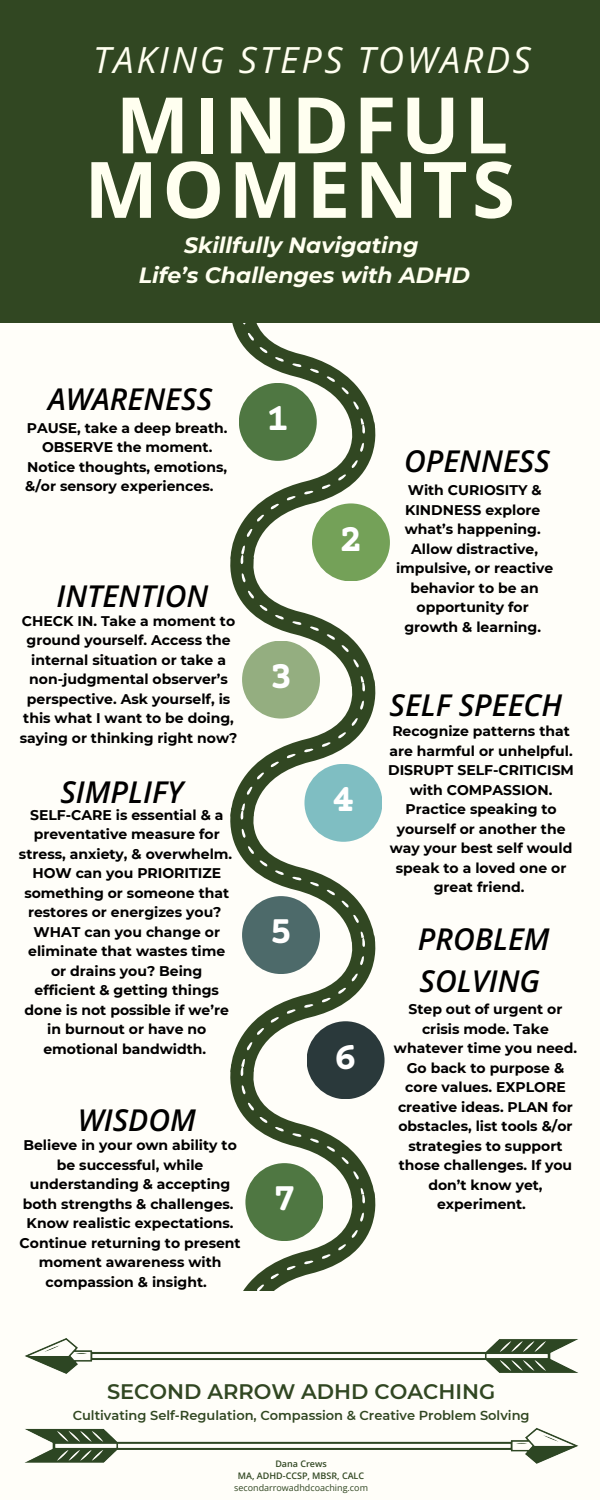
<style>
.page{position:relative;width:600px;height:1500px;background:#fffef9}
.page>*{position:absolute;margin:0;border:0;box-sizing:border-box;transform-origin:0 0}
.t1{font:700 78px/64.5px "Open Sans";letter-spacing:.055em;color:#fffff0;text-align:center}
.t2{font:700 40px "Courier Prime";color:#fff}
.t3{font:italic 36px "Open Sans";letter-spacing:.075em;color:#fffff0}
.t4{font:italic 600 30px/42px "Open Sans";color:#000}
.t5{font:italic 700 22px/30.8px "Montserrat";color:#fffff0;text-align:center}
.t6{font:600 21px "Montserrat";color:#314722}
.t7{font:700 14px/19.5px "Montserrat";color:#000;text-align:center}
.t8{font:600 13px "Montserrat";color:#314722}
.t9{font:600 9px/12px "Open Sans";color:#314722;text-align:center}
.t10{font:9px "Open Sans";color:#314722}
</style>
<div class="page">
<svg style="left:230px;top:323px;width:148px;height:968px"></svg>
<div style="left:239px;top:383px;width:78px;height:78px;background:#4f7742;border-radius:50%"></div>
<div style="left:312px;top:503px;width:78px;height:78px;background:#74a158;border-radius:50%"></div>
<div style="left:242px;top:641px;width:78px;height:78px;background:#94ae80;border-radius:50%"></div>
<div style="left:304px;top:764px;width:78px;height:78px;background:#7fbec2;border-radius:50%"></div>
<div style="left:242px;top:896px;width:78px;height:78px;background:#4d6a6a;border-radius:50%"></div>
<div style="left:307px;top:1021px;width:78px;height:78px;background:#2a393b;border-radius:50%"></div>
<div style="left:245px;top:1163px;width:78px;height:78px;background:#4f7742;border-radius:50%"></div>
<div style="left:0;top:0;width:600px;height:323px;background:#314722"></div>
<img style="left:25px;top:1338px;width:554px;height:126px">
<p class="t3" style="left:93px;top:34px;width:439px">TAKING STEPS TOWARDS</p>
<p class="t1" style="left:84px;top:91px;width:432px">MINDFUL<br>MOMENTS</p>
<h3 class="t5" style="left:139px;top:229px;width:332px">Skillfully Navigating<br>Life’s Challenges with ADHD</h3>
<p class="t4" style="left:48px;top:378px;width:166px">AWARENESS</p>
<p class="t7" style="left:27px;top:418px;width:202px">PAUSE, take a deep breath.</p>
<p class="t7" style="left:42px;top:438px;width:172px">OBSERVE the moment.</p>
<p class="t7" style="left:27px;top:457px;width:201px">Notice thoughts, emotions,</p>
<p class="t7" style="left:25px;top:477px;width:190px">&amp;/or sensory experiences.</p>
<h2 class="t2" style="left:266px;top:399px;width:25px">1</h2>
<p class="t4" style="left:56px;top:574px;width:153px">INTENTION</p>
<h3 class="t7" style="left:20px;top:611px;width:219px">CHECK IN. Take a moment to ground yourself. Access the internal situation or take a non-judgmental observer’s perspective. Ask yourself, is this what I want to be doing, saying or thinking right now?</h3>
<p class="t4" style="left:60px;top:770px;width:124px">SIMPLIFY</p>
<p class="t7" style="left:19px;top:805px;width:215px">SELF-CARE is essential &amp; a preventative measure for stress, anxiety, &amp; overwhelm.</p>
<p class="t7" style="left:24px;top:863px;width:206px">HOW can you PRIORITIZE something or someone that restores or energizes you?</p>
<h3 class="t7" style="left:25px;top:922px;width:206px">WHAT can you change or eliminate that wastes time or drains you? Being efficient &amp; getting things done is not possible if we’re in burnout or have no emotional bandwidth.</h3>
<h3 class="t4" style="left:78px;top:1098px;width:120px">WISDOM</h3>
<p class="t7" style="left:23px;top:1136px;width:216px">Believe in your own ability to be successful, while understanding &amp; accepting both strengths &amp; challenges.</p>
<p class="t7" style="left:20px;top:1214px;width:223px">Know realistic expectations.<br>Continue returning to present moment awareness with compassion &amp; insight.</p>
<h4 class="t2" style="left:269px;top:657px;width:25px">3</h4>
<h3 class="t2" style="left:269px;top:912px;width:25px">5</h3>
<p class="t2" style="left:272px;top:1179px;width:25px">7</p>
<h1 class="t2" style="left:339px;top:519px;width:25px">2</h1>
<p class="t2" style="left:331px;top:780px;width:25px">4</p>
<p class="t2" style="left:334px;top:1037px;width:25px">6</p>
<h3 class="t4" style="left:404px;top:439px;width:147px">OPENNESS</h3>
<p class="t7" style="left:405px;top:480px;width:138px;text-align:left">With CURIOSITY &amp;<br>KINDNESS explore</p>
<p class="t7" style="left:405px;top:519px;width:138px">what’s happening.</p>
<p class="t7" style="left:396px;top:539px;width:159px">Allow distractive, impulsive, or reactive behavior to be an opportunity for</p>
<p class="t7" style="left:404px;top:617px;width:138px">growth &amp; learning.</p>
<p class="t4" style="left:390px;top:683px;width:174px">SELF SPEECH</p>
<p class="t7" style="left:388px;top:721px;width:187px">Recognize patterns that are harmful or unhelpful.<br>DISRUPT SELF-CRITICISM with COMPASSION.<br>Practice speaking to yourself or another the way your best self would speak to a loved one or great friend.</p>
<p class="t4" style="left:418px;top:917px;width:133px">PROBLEM<br>SOLVING</p>
<p class="t7" style="left:394px;top:999px;width:185px">Step out of urgent or crisis mode. Take whatever time you need.<br>Go back to purpose &amp; core values. EXPLORE creative ideas. PLAN for obstacles, list tools &amp;/or strategies to support those challenges. If you don’t know yet, experiment.</p>
<p class="t6" style="left:107px;top:1379px;width:390px">SECOND ARROW ADHD COACHING</p>
<p class="t8" style="left:73px;top:1408px;width:458px">Cultivating Self-Regulation, Compassion &amp; Creative Problem Solving</p>
<p class="t9" style="left:238px;top:1457px;width:128px">Dana Crews<br>MA, ADHD-CCSP, MBSR, CALC</p>
<p class="t10" style="left:234px;top:1481px;width:135px">secondarrowadhdcoaching.com</p>
</div>
